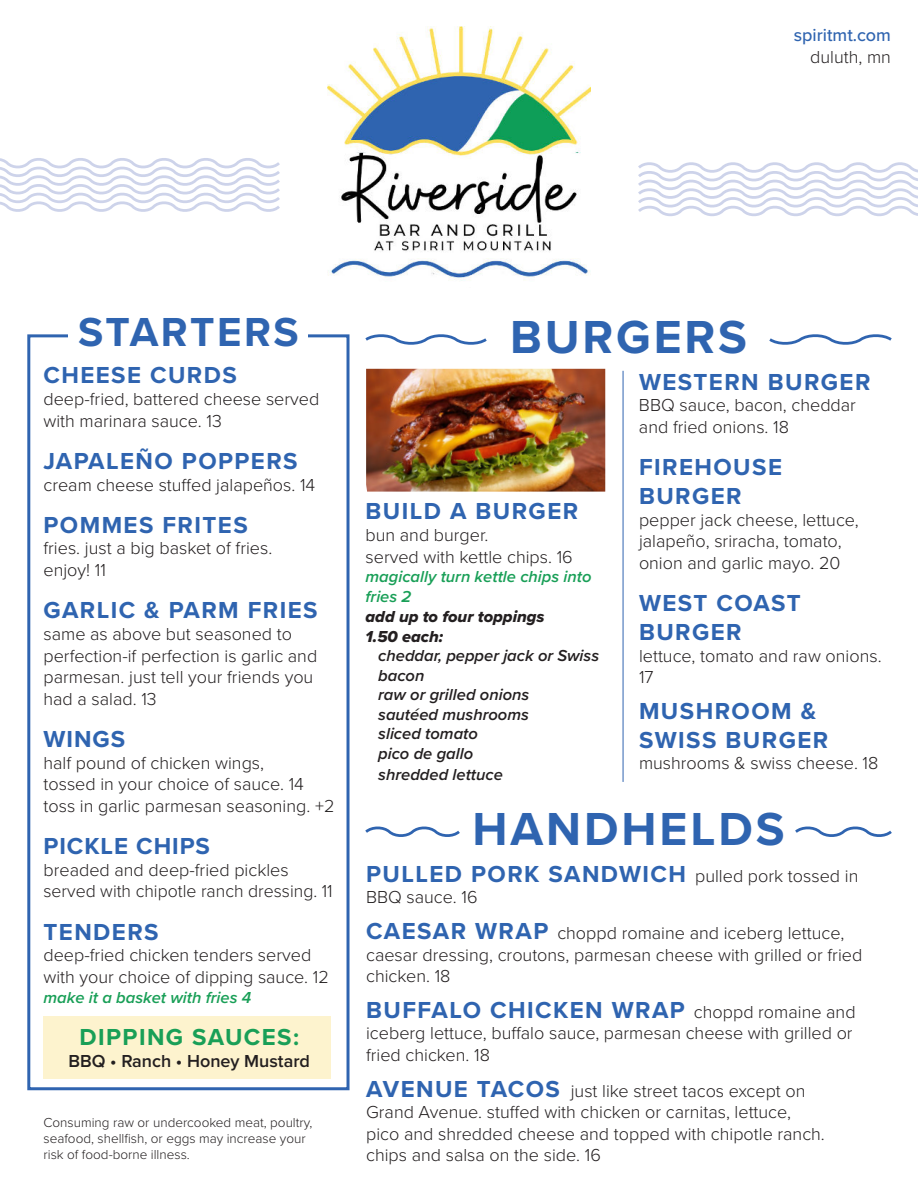
<style>
.page{position:relative;width:918px;height:1188px;background:#fff}
.page>*{position:absolute;margin:0;border:0;box-sizing:border-box;transform-origin:0 0}
.t1{font:700 48px "Proxima Nova";letter-spacing:.06em;color:#2f64b0}
.t2{font:700 42px "Proxima Nova";letter-spacing:.06em;color:#2f64b0}
.t3{font:700 24px/28.8px "Proxima Nova";letter-spacing:.06em;color:#2f64b0}
.t4{font:700 24px "Proxima Nova";letter-spacing:.06em;color:#199f57}
.t5{font:700 24px "Proxima Nova";letter-spacing:.04em;color:#2f64b0}
.t6{font:300 18px/21.6px "Proxima Nova";color:#231f20}
.t7{font:600 18px "Proxima Nova";color:#231f20}
.t8{font:500 18px "Proxima Nova";color:#2f64b0}
.t9{font:italic 600 16.5px/19.5px "Proxima Nova";color:#231f20}
.t10{font:italic 600 16.5px/19.8px "Proxima Nova";color:#199f57}
.t11{font:16.5px/19.8px "Proxima Nova Extrabld It";color:#231f20}
.t12{font:300 13.5px/16.2px "Proxima Nova";color:#231f20}
.s1{font-weight:300;font-size:18px;color:#231f20}
.s2{font-weight:700;font-size:24px;color:#2f64b0}
</style>
<div class="page">
<img style="left:327px;top:27px;width:264px;height:254px">
<svg style="left:0;top:158px;width:280px;height:54px"></svg>
<svg style="left:638px;top:162px;width:280px;height:54px"></svg>
<div style="left:27px;top:334px;width:323px;height:756px;border:3px solid #2f64b0"></div>
<div style="left:69px;top:326px;width:239px;height:26px;background:#fff"></div>
<svg style="left:365px;top:334px;width:122px;height:11px"></svg>
<svg style="left:769px;top:334px;width:123px;height:11px"></svg>
<hr style="left:623px;top:371px;width:1px;height:411px;background:#2f64b0">
<div style="left:44px;top:1016px;width:287px;height:63px;background:#fdf3ce"></div>
<img style="left:366px;top:369px;width:239px;height:123px">
<svg style="left:365px;top:826px;width:95px;height:11px"></svg>
<svg style="left:795px;top:826px;width:97px;height:11px"></svg>
<p class="t8" style="left:794px;top:28px;width:99px">spiritmt.com</p>
<p class="t6" style="left:810px;top:47px;width:82px">duluth, mn</p>
<h2 class="t2" style="left:78px;top:310px;width:222px">STARTERS</h2>
<h1 class="t1" style="left:510px;top:311px;width:239px">BURGERS</h1>
<h3 class="t3" style="left:44px;top:360px;width:195px">CHEESE CURDS</h3>
<p class="t6" style="left:44px;top:389px;width:277px">deep-fried, battered cheese served with marinara sauce. 13</p>
<h3 class="t3" style="left:44px;top:445px;width:256px">JAPALEÑO POPPERS</h3>
<p class="t6" style="left:44px;top:475px;width:273px">cream cheese stuffed jalapeños. 14</p>
<h3 class="t3" style="left:44px;top:509px;width:206px">POMMES FRITES</h3>
<p class="t6" style="left:44px;top:539px;width:230px">fries. just a big basket of fries. enjoy! 11</p>
<h3 class="t3" style="left:44px;top:595px;width:276px">GARLIC &amp; PARM FRIES</h3>
<p class="t6" style="left:44px;top:624px;width:275px">same as above but seasoned to perfection-if perfection is garlic and parmesan. just tell your friends you had a salad. 13</p>
<h3 class="t3" style="left:44px;top:723px;width:83px">WINGS</h3>
<p class="t6" style="left:44px;top:753px;width:292px">half pound of chicken wings,<br>tossed in your choice of sauce. 14 toss in garlic parmesan seasoning. +2</p>
<h3 class="t5" style="left:44px;top:833px;width:168px">PICKLE CHIPS</h3>
<p class="t6" style="left:44px;top:860px;width:291px">breaded and deep-fried pickles served with chipotle ranch dressing. 11</p>
<h3 class="t3" style="left:44px;top:916px;width:117px">TENDERS</h3>
<p class="t6" style="left:44px;top:945px;width:287px">deep-fried chicken tenders served with your choice of dipping sauce. 12</p>
<p class="t10" style="left:44px;top:988px;width:209px">make it a basket with fries 4</p>
<h3 class="t4" style="left:79px;top:1024px;width:221px">DIPPING SAUCES:</h3>
<p class="t7" style="left:69px;top:1053px;width:243px">BBQ • Ranch • Honey Mustard</p>
<p class="t12" style="left:44px;top:1115px;width:270px">Consuming raw or undercooked meat, poultry, seafood, shellfish, or eggs may increase your risk of food-borne illness.</p>
<h3 class="t3" style="left:366px;top:496px;width:214px">BUILD A BURGER</h3>
<p class="t6" style="left:366px;top:525px;width:209px">bun and burger.<br>served with kettle chips. 16</p>
<p class="t10" style="left:366px;top:568px;width:227px">magically turn kettle chips into fries 2</p>
<p class="t11" style="left:366px;top:607px;width:181px">add up to four toppings<br>1.50 each:</p>
<p class="t9" style="left:378px;top:647px;width:222px">cheddar, pepper jack or Swiss bacon<br>raw or grilled onions<br>sautéed mushrooms<br>sliced tomato<br>pico de gallo</p>
<p class="t9" style="left:378px;top:766px;width:126px">shredded lettuce</p>
<h3 class="t3" style="left:639px;top:366px;width:233px">WESTERN BURGER</h3>
<p class="t6" style="left:639px;top:396px;width:219px">BBQ sauce, bacon, cheddar and fried onions. 18</p>
<h3 class="t3" style="left:639px;top:452px;width:144px">FIREHOUSE<br>BURGER</h3>
<p class="t6" style="left:639px;top:510px;width:221px">pepper jack cheese, lettuce, jalapeño, sriracha, tomato, onion and garlic mayo. 20</p>
<h3 class="t3" style="left:639px;top:588px;width:163px">WEST COAST<br>BURGER</h3>
<p class="t6" style="left:639px;top:646px;width:244px">lettuce, tomato and raw onions.<br>17</p>
<h3 class="t3" style="left:639px;top:695px;width:191px">MUSHROOM &amp;<br>SWISS BURGER</h3>
<p class="t6" style="left:639px;top:753px;width:241px">mushrooms &amp; swiss cheese. 18</p>
<h1 class="t1" style="left:473px;top:804px;width:313px">HANDHELDS</h1>
<h3 class="t3" style="left:366px;top:858px;width:494px">PULLED PORK SANDWICH <span class="s1">pulled pork tossed in</span></h3>
<p class="t6" style="left:366px;top:881px;width:480px;line-height:35.5px">BBQ sauce. 16<br><span class="s2">CAESAR WRAP</span> choppd romaine and iceberg lettuce,</p>
<p class="t6" style="left:366px;top:945px;width:498px">caesar dressing, croutons, parmesan cheese with grilled or fried chicken. 18</p>
<h3 class="t3" style="left:366px;top:994px;width:491px">BUFFALO CHICKEN WRAP <span class="s1">choppd romaine and</span></h3>
<p class="t6" style="left:366px;top:1024px;width:488px">iceberg lettuce, buffalo sauce, parmesan cheese with grilled or fried chicken. 18</p>
<p class="t6" style="left:366px;top:1081px;width:460px"><span class="s2">AVENUE TACOS</span> just like street tacos except on Grand Avenue. stuffed with chicken or carnitas, lettuce, pico and shredded cheese and topped with chipotle ranch. chips and salsa on the side. 16</p>
</div>
